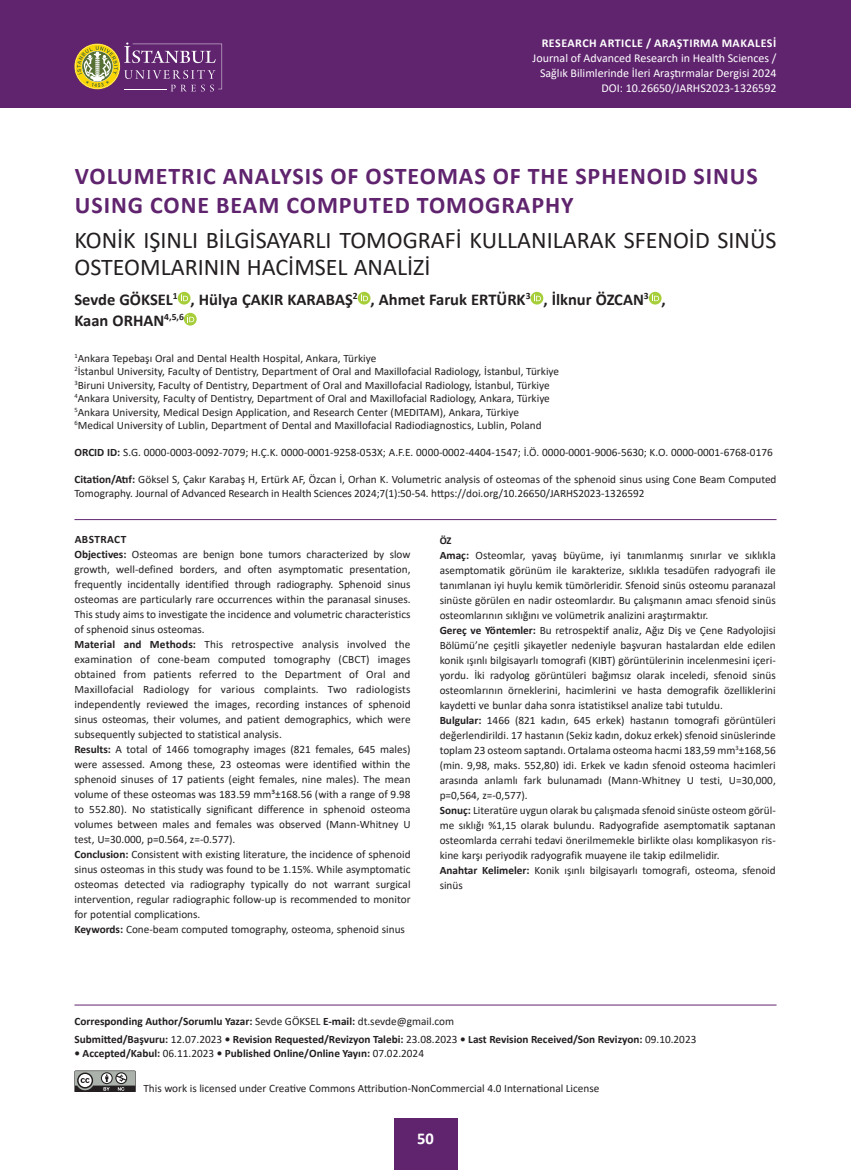
<style>
.page{position:relative;width:851px;height:1170px;background:#fff}
.page>*{position:absolute;margin:0;border:0;box-sizing:border-box;transform-origin:0 0}
.t1{font:24px/27px "Calibri";color:#231f20}
.t2{font:700 24px/28.8px "Calibri";letter-spacing:.04em;color:#60246f}
.t3{font:700 16.5px/21px "Calibri";color:#231f20}
.t4{font:700 16.5px "Calibri";color:#fff}
.t5{font:12px/15px "Calibri";color:#fff;text-align:right}
.t6{font:700 12px "Calibri";letter-spacing:.04em;color:#fff}
.t7{font:11.25px/15px "Calibri";color:#231f20}
.t8{font:700 11.25px/17.7px "Calibri";color:#231f20}
.t9{font:700 10.5px "Calibri";color:#231f20}
.s1{font-weight:700}
.s2{font-weight:400}
</style>
<div class="page">
<div style="left:393px;top:1118px;width:64px;height:51px;background:#60246f"></div>
<div style="left:0;top:0;width:850px;height:107px;background:#60246f"></div>
<div style="left:178px;top:292px;width:12px;height:12px;background:#a6ce39;border-radius:50%"></div>
<svg style="left:181px;top:294px;width:7px;height:7px"></svg>
<svg style="left:357px;top:292px;width:13px;height:12px"></svg>
<svg style="left:361px;top:294px;width:7px;height:7px"></svg>
<svg style="left:530px;top:292px;width:13px;height:12px"></svg>
<svg style="left:534px;top:294px;width:7px;height:7px"></svg>
<svg style="left:648px;top:292px;width:13px;height:12px"></svg>
<svg style="left:652px;top:294px;width:7px;height:7px"></svg>
<svg style="left:184px;top:313px;width:13px;height:12px"></svg>
<svg style="left:187px;top:315px;width:7px;height:7px"></svg>
<hr style="left:74px;top:1004px;width:702px;height:1px;background:#60246f">
<svg style="left:74px;top:1070px;width:62px;height:21px"></svg>
<svg style="left:74px;top:43px;width:148px;height:49px"></svg>
<hr style="left:74px;top:519px;width:702px;height:1px;background:#60246f">
<p class="t6" style="left:541px;top:34px;width:236px">RESEARCH ARTICLE / ARAŞTIRMA MAKALESİ</p>
<p class="t5" style="left:532px;top:50px;width:245px">Journal of Advanced Research in Health Sciences /<br>Sağlık Bilimlerinde İleri Araştırmalar Dergisi 2024<br>DOI: 10.26650/JARHS2023-1326592</p>
<h1 class="t2" style="left:75px;top:161px;width:684px">VOLUMETRIC ANALYSIS OF OSTEOMAS OF THE SPHENOID SINUS<br>USING CONE BEAM COMPUTED TOMOGRAPHY</h1>
<h1 class="t1" style="left:74px;top:225px;width:703px">KONİK IŞINLI BİLGİSAYARLI TOMOGRAFİ KULLANILARAK SFENOİD SINÜS<br>OSTEOMLARININ HACİMSEL ANALİZİ</h1>
<h2 class="t3" style="left:74px;top:288px;width:592px">Sevde GÖKSEL<sup>1</sup> , Hülya ÇAKIR KARABAŞ<sup>2</sup> , Ahmet Faruk ERTÜRK<sup>3</sup> , İlknur ÖZCAN<sup>3</sup> ,<br>Kaan ORHAN<sup>4,5,6</sup></h2>
<p class="t7" style="left:74px;top:351px;width:486px;line-height:13.5px"><sup>1</sup>Ankara Tepebaşı Oral and Dental Health Hospital, Ankara, Türkiye<br><sup>2</sup>İstanbul University, Faculty of Dentistry, Department of Oral and Maxillofacial Radiology, İstanbul, Türkiye <sup>3</sup>Biruni University, Faculty of Dentistry, Department of Oral and Maxillofacial Radiology, İstanbul, Türkiye <sup>4</sup>Ankara University, Faculty of Dentistry, Department of Oral and Maxillofacial Radiology, Ankara, Türkiye <sup>5</sup>Ankara University, Medical Design Application, and Research Center (MEDITAM), Ankara, Türkiye <sup>6</sup>Medical University of Lublin, Department of Dental and Maxillofacial Radiodiagnostics, Lublin, Poland</p>
<p class="t7" style="left:74px;top:444px;width:699px"><span class="s1">ORCID ID:</span> S.G. 0000-0003-0092-7079; H.Ç.K. 0000-0001-9258-053X; A.F.E. 0000-0002-4404-1547; İ.Ö. 0000-0001-9006-5630; K.O. 0000-0001-6768-0176</p>
<p class="t7" style="left:74px;top:472px;width:703px;line-height:13.5px"><span class="s1">Citation/Atıf:</span> Göksel S, Çakır Karabaş H, Ertürk AF, Özcan İ, Orhan K. Volumetric analysis of osteomas of the sphenoid sinus using Cone Beam Computed<br>Tomography. Journal of Advanced Research in Health Sciences 2024;7(1):50-54. https://doi.org/10.26650/JARHS2023-1326592</p>
<p class="t7" style="left:74px;top:531px;width:337px"><span class="s1">ABSTRACT<br>Objectives:</span> Osteomas are benign bone tumors characterized by slow growth, well-defined borders, and often asymptomatic presentation, frequently incidentally identified through radiography. Sphenoid sinus osteomas are particularly rare occurrences within the paranasal sinuses.<br>This study aims to investigate the incidence and volumetric characteristics of sphenoid sinus osteomas.<br><span class="s1">Material and Methods:</span> This retrospective analysis involved the examination of cone-beam computed tomography (CBCT) images obtained from patients referred to the Department of Oral and Maxillofacial Radiology for various complaints. Two radiologists independently reviewed the images, recording instances of sphenoid sinus osteomas, their volumes, and patient demographics, which were subsequently subjected to statistical analysis.<br><span class="s1">Results:</span> A total of 1466 tomography images (821 females, 645 males) were assessed. Among these, 23 osteomas were identified within the sphenoid sinuses of 17 patients (eight females, nine males). The mean volume of these osteomas was 183.59 mm³±168.56 (with a range of 9.98 to 552.80). No statistically significant difference in sphenoid osteoma volumes between males and females was observed (Mann-Whitney U test, U=30.000, p=0.564, z=-0.577).<br><span class="s1">Conclusion:</span> Consistent with existing literature, the incidence of sphenoid sinus osteomas in this study was found to be 1.15%. While asymptomatic osteomas detected via radiography typically do not warrant surgical intervention, regular radiographic follow-up is recommended to monitor for potential complications.<br><span class="s1">Keywords:</span> Cone-beam computed tomography, osteoma, sphenoid sinus</p>
<p class="t9" style="left:439px;top:533px;width:13px">ÖZ</p>
<p class="t7" style="left:439px;top:547px;width:337px"><span class="s1">Amaç:</span> Osteomlar, yavaş büyüme, iyi tanımlanmış sınırlar ve sıklıkla asemptomatik görünüm ile karakterize, sıklıkla tesadüfen radyografi ile tanımlanan iyi huylu kemik tümörleridir. Sfenoid sinüs osteomu paranazal sinüste görülen en nadir osteomlardır. Bu çalışmanın amacı sfenoid sinüs osteomlarının sıklığını ve volümetrik analizini araştırmaktır.<br><span class="s1">Gereç ve Yöntemler:</span> Bu retrospektif analiz, Ağız Diş ve Çene Radyolojisi Bölümü’ne çeşitli şikayetler nedeniyle başvuran hastalardan elde edilen konik ışınlı bilgisayarlı tomografi (KIBT) görüntülerinin incelenmesini içeri&shy;yordu. İki radyolog görüntüleri bağımsız olarak inceledi, sfenoid sinüs osteomlarının örneklerini, hacimlerini ve hasta demografik özelliklerini kaydetti ve bunlar daha sonra istatistiksel analize tabi tutuldu.<br><span class="s1">Bulgular:</span> 1466 (821 kadın, 645 erkek) hastanın tomografi görüntüleri değerlendirildi. 17 hastanın (Sekiz kadın, dokuz erkek) sfenoid sinüslerinde toplam 23 osteom saptandı. Ortalama osteoma hacmi 183,59 mm<sup>3</sup>±168,56 (min. 9,98, maks. 552,80) idi. Erkek ve kadın sfenoid osteoma hacimleri arasında anlamlı fark bulunamadı (Mann-Whitney U testi, U=30,000, p=0,564, z=-0,577).<br><span class="s1">Sonuç:</span> Literatüre uygun olarak bu çalışmada sfenoid sinüste osteom görül&shy;me sıklığı %1,15 olarak bulundu. Radyografide asemptomatik saptanan osteomlarda cerrahi tedavi önerilmemekle birlikte olası komplikasyon ris&shy;kine karşı periyodik radyografik muayene ile takip edilmelidir.<br><span class="s1">Anahtar Kelimeler:</span> Konik ışınlı bilgisayarlı tomografi, osteoma, sfenoid sinüs</p>
<p class="t8" style="left:74px;top:1012px;width:623px">Corresponding Author/Sorumlu Yazar: <span class="s2">Sevde GÖKSEL</span> E-mail: <span class="s2">dt.sevde@gmail.com<br></span>Submitted/Başvuru: <span class="s2">12.07.2023</span> • Revision Requested/Revizyon Talebi: <span class="s2">23.08.2023</span> • Last Revision Received/Son Revizyon: <span class="s2">09.10.2023</span></p>
<p class="t8" style="left:74px;top:1043px;width:351px">• Accepted/Kabul: <span class="s2">06.11.2023</span> • Published Online/Online Yayın: <span class="s2">07.02.2024</span></p>
<p class="t7" style="left:143px;top:1080px;width:457px">This work is licensed under Creative Commons Attribution-NonCommercial 4.0 International License</p>
<h2 class="t4" style="left:417px;top:1126px;width:18px">50</h2>
</div>
